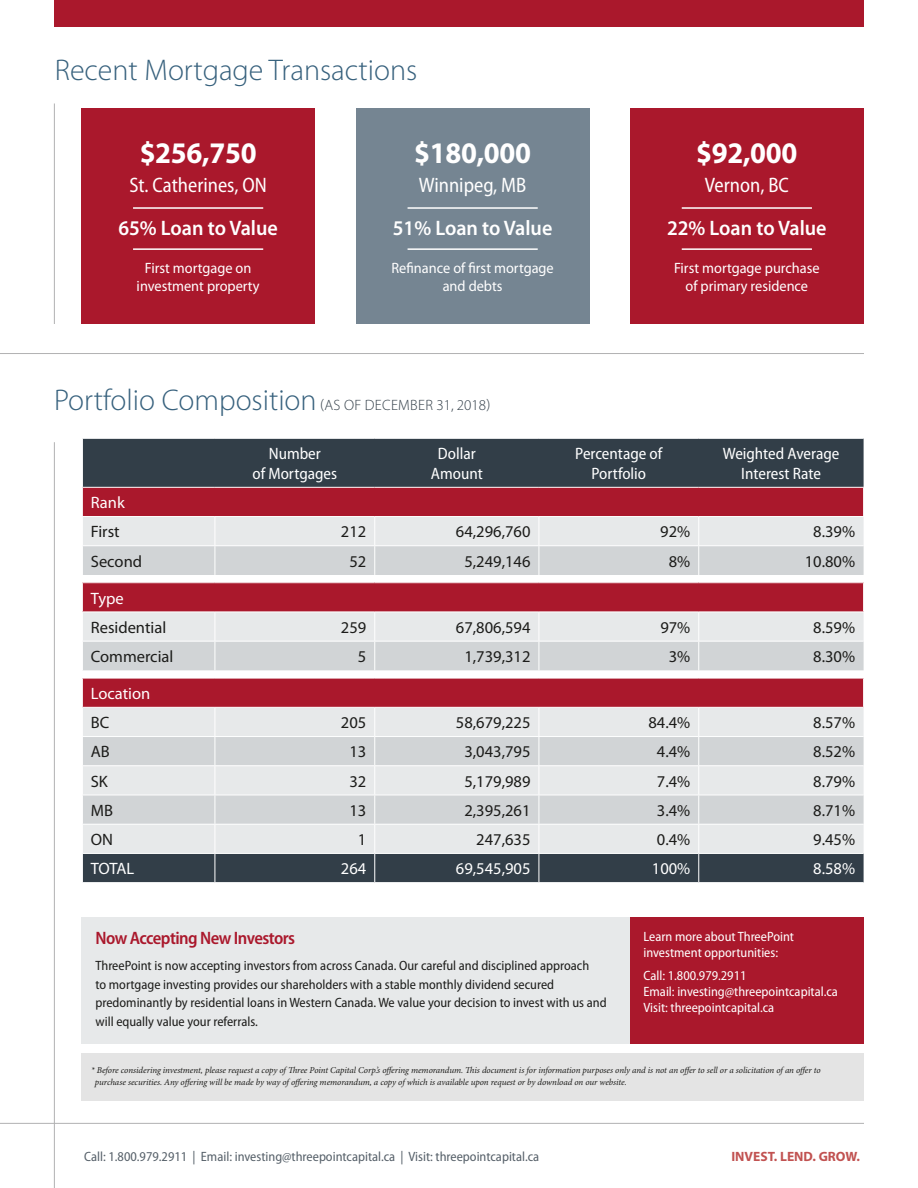
<style>
.page{position:relative;width:918px;height:1188px;background:#fff}
.page>*{position:absolute;margin:0;border:0;box-sizing:border-box;transform-origin:0 0}
.t1{font:300 30px "Myriad Pro";color:#37617d}
.t2{font:700 30px "Myriad Pro";letter-spacing:-.01em;color:#fff;scale:.96 1}
.t3{font:600 21px "Myriad Pro";color:#fff;scale:.96 1}
.t4{font:semi-condensed 21px "Myriad Pro";color:#fff;scale:.96 1}
.t5{font:600 semi-condensed 18px "Myriad Pro";letter-spacing:-.03em;color:#aa182c}
.t6{font:16.5px "Myriad Pro";color:#1c1c1a}
.t7{font:semi-condensed 16.5px/19.8px "Myriad Pro";color:#fff;text-align:center}
.t8{font:16.5px "Myriad Pro";color:#fff}
.t9{font:15px/18px "Myriad Pro";color:#fff;text-align:center;scale:.96 1}
.t10{font:300 15px "Myriad Pro";letter-spacing:.02em;color:#323e48}
.t11{font:semi-condensed 13.5px/18.8px "Myriad Pro";color:#1c1c1a}
.t12{font:semi-condensed 13.5px/16.2px "Myriad Pro";color:#fff}
.t13{font:semi-condensed 13.5px "Myriad Pro";color:#566069}
.t14{font:700 13.5px "Myriad Pro";color:#c15251}
.t15{font:italic 9px/12px "Minion Pro";letter-spacing:-.01em;color:#1c1c1a}
.s1{font-size:30px;color:#37617d}
</style>
<div class="page">
<div style="left:54px;top:0;width:810px;height:27px;background:#aa182c"></div>
<hr style="left:54px;top:442px;width:1px;height:746px;background:#b1b1b2">
<hr style="left:54px;top:104px;width:1px;height:220px;background:#b1b1b2">
<hr style="left:0;top:1123px;width:864px;height:1px;background:#b1b1b2">
<hr style="left:0;top:353px;width:864px;height:1px;background:#b1b1b2">
<div style="left:81px;top:1053px;width:783px;height:48px;background:#e4e4e4"></div>
<div style="left:81px;top:108px;width:234px;height:216px;background:#aa182c"></div>
<hr style="left:133px;top:207px;width:130px;height:2px;background:#fff">
<hr style="left:133px;top:248px;width:130px;height:2px;background:#fff">
<div style="left:356px;top:108px;width:234px;height:216px;background:#758592"></div>
<hr style="left:408px;top:207px;width:130px;height:2px;background:#fff">
<hr style="left:408px;top:248px;width:130px;height:2px;background:#fff">
<div style="left:630px;top:108px;width:234px;height:216px;background:#aa182c"></div>
<hr style="left:682px;top:207px;width:130px;height:2px;background:#fff">
<hr style="left:682px;top:248px;width:130px;height:2px;background:#fff">
<div style="left:82px;top:917px;width:548px;height:126px;background:#e7e9ea"></div>
<div style="left:630px;top:917px;width:234px;height:126px;background:#aa182c"></div>
<svg style="left:82px;top:438px;width:782px;height:137px;background:#967e86"></svg>
<hr style="left:82px;top:438px;width:133px;height:1px;background:#fff">
<hr style="left:82px;top:439px;width:1px;height:48px;background:#fff">
<hr style="left:82px;top:487px;width:133px;height:1px;background:#fff">
<hr style="left:82px;top:516px;width:133px;height:1px;background:#fff">
<svg style="left:82px;top:583px;width:782px;height:87px;background:#cc9fa6"></svg>
<hr style="left:82px;top:612px;width:133px;height:1px;background:#fff">
<svg style="left:82px;top:679px;width:782px;height:203px;background:#c0afb4"></svg>
<hr style="left:82px;top:707px;width:133px;height:1px;background:#fff">
<hr style="left:82px;top:765px;width:133px;height:1px;background:#fff">
<hr style="left:82px;top:824px;width:133px;height:1px;background:#fff">
<h1 class="t1" style="left:55px;top:53px;width:364px">Recent Mortgage Transactions</h1>
<h1 class="t2" style="left:140px;top:136px;width:123px">$256,750</h1>
<h2 class="t4" style="left:129px;top:174px;width:145px">St. Catherines, ON</h2>
<h2 class="t3" style="left:118px;top:216px;width:168px">65% Loan to Value</h2>
<h3 class="t9" style="left:137px;top:260px;width:130px">First mortgage on investment property</h3>
<h1 class="t2" style="left:414px;top:136px;width:123px">$180,000</h1>
<h2 class="t4" style="left:419px;top:174px;width:113px">Winnipeg, MB</h2>
<h2 class="t3" style="left:393px;top:216px;width:168px">51% Loan to Value</h2>
<h3 class="t9" style="left:391px;top:260px;width:171px">Refinance of first mortgage and debts</h3>
<h3 class="t10" style="left:54px;top:397px;width:438px"><span class="s1">Portfolio Composition</span> (AS OF DECEMBER 31, 2018)</h3>
<h1 class="t2" style="left:696px;top:136px;width:107px">$92,000</h1>
<h2 class="t4" style="left:705px;top:174px;width:89px">Vernon, BC</h2>
<h2 class="t3" style="left:667px;top:216px;width:168px">22% Loan to Value</h2>
<h3 class="t9" style="left:674px;top:260px;width:153px">First mortgage purchase of primary residence</h3>
<h3 class="t7" style="left:252px;top:444px;width:86px">Number<br>of Mortgages</h3>
<h3 class="t7" style="left:431px;top:444px;width:53px">Dollar<br>Amount</h3>
<h3 class="t7" style="left:575px;top:444px;width:89px">Percentage of<br>Portfolio</h3>
<h3 class="t7" style="left:723px;top:444px;width:118px">Weighted Average<br>Interest Rate</h3>
<h3 class="t8" style="left:91px;top:494px;width:35px">Rank</h3>
<h3 class="t6" style="left:91px;top:523px;width:30px">First</h3>
<h3 class="t6" style="left:341px;top:523px;width:27px">212</h3>
<h3 class="t6" style="left:456px;top:523px;width:76px">64,296,760</h3>
<h3 class="t6" style="left:660px;top:523px;width:31px">92%</h3>
<h3 class="t6" style="left:813px;top:523px;width:43px">8.39%</h3>
<h3 class="t6" style="left:91px;top:552px;width:53px">Second</h3>
<h3 class="t6" style="left:349px;top:552px;width:18px">52</h3>
<h3 class="t6" style="left:464px;top:552px;width:68px">5,249,146</h3>
<h3 class="t6" style="left:669px;top:552px;width:23px">8%</h3>
<h3 class="t6" style="left:805px;top:552px;width:52px">10.80%</h3>
<h3 class="t8" style="left:91px;top:589px;width:34px">Type</h3>
<h3 class="t6" style="left:91px;top:618px;width:77px">Residential</h3>
<h3 class="t6" style="left:341px;top:618px;width:27px">259</h3>
<h3 class="t6" style="left:456px;top:618px;width:76px">67,806,594</h3>
<h3 class="t6" style="left:660px;top:618px;width:31px">97%</h3>
<h3 class="t6" style="left:813px;top:618px;width:43px">8.59%</h3>
<h3 class="t6" style="left:91px;top:647px;width:84px">Commercial</h3>
<h3 class="t6" style="left:358px;top:647px;width:10px">5</h3>
<h3 class="t6" style="left:464px;top:647px;width:68px">1,739,312</h3>
<h3 class="t6" style="left:669px;top:647px;width:23px">3%</h3>
<h3 class="t6" style="left:813px;top:647px;width:43px">8.30%</h3>
<h3 class="t8" style="left:91px;top:684px;width:61px">Location</h3>
<h3 class="t6" style="left:91px;top:714px;width:20px">BC</h3>
<h3 class="t6" style="left:341px;top:714px;width:27px">205</h3>
<h3 class="t6" style="left:456px;top:714px;width:76px">58,679,225</h3>
<h3 class="t6" style="left:648px;top:714px;width:43px">84.4%</h3>
<h3 class="t6" style="left:813px;top:714px;width:43px">8.57%</h3>
<h3 class="t6" style="left:91px;top:743px;width:21px">AB</h3>
<h3 class="t6" style="left:349px;top:743px;width:18px">13</h3>
<h3 class="t6" style="left:464px;top:743px;width:68px">3,043,795</h3>
<h3 class="t6" style="left:657px;top:743px;width:35px">4.4%</h3>
<h3 class="t6" style="left:813px;top:743px;width:43px">8.52%</h3>
<h3 class="t6" style="left:91px;top:772px;width:19px">SK</h3>
<h3 class="t6" style="left:349px;top:772px;width:18px">32</h3>
<h3 class="t6" style="left:464px;top:772px;width:68px">5,179,989</h3>
<h3 class="t6" style="left:657px;top:772px;width:35px">7.4%</h3>
<h3 class="t6" style="left:813px;top:772px;width:43px">8.79%</h3>
<h3 class="t6" style="left:91px;top:801px;width:24px">MB</h3>
<h3 class="t6" style="left:349px;top:801px;width:18px">13</h3>
<h3 class="t6" style="left:464px;top:801px;width:68px">2,395,261</h3>
<h3 class="t6" style="left:657px;top:801px;width:35px">3.4%</h3>
<h3 class="t6" style="left:813px;top:801px;width:43px">8.71%</h3>
<h3 class="t6" style="left:91px;top:830px;width:24px">ON</h3>
<h3 class="t6" style="left:358px;top:830px;width:10px">1</h3>
<h3 class="t6" style="left:476px;top:830px;width:56px">247,635</h3>
<h3 class="t6" style="left:657px;top:830px;width:35px">0.4%</h3>
<h3 class="t6" style="left:813px;top:830px;width:43px">9.45%</h3>
<h3 class="t8" style="left:91px;top:860px;width:45px">TOTAL</h3>
<h3 class="t8" style="left:341px;top:860px;width:27px">264</h3>
<h3 class="t8" style="left:456px;top:860px;width:76px">69,545,905</h3>
<h3 class="t8" style="left:652px;top:860px;width:40px">100%</h3>
<h3 class="t8" style="left:813px;top:860px;width:43px">8.58%</h3>
<h3 class="t5" style="left:95px;top:928px;width:201px">Now Accepting New Investors</h3>
<p class="t11" style="left:95px;top:956px;width:513px">ThreePoint is now accepting investors from across Canada. Our careful and disciplined approach<br>to mortgage investing provides our shareholders with a stable monthly dividend secured predominantly by residential loans in Western Canada. We value your decision to invest with us and will equally value your referrals.</p>
<h3 class="t12" style="left:644px;top:929px;width:152px">Learn more about ThreePoint investment opportunities:</h3>
<h3 class="t12" style="left:644px;top:968px;width:196px">Call: 1.800.979.2911<br>Email: investing@threepointcapital.ca<br>Visit: threepointcapital.ca</h3>
<p class="t15" style="left:95px;top:1065px;width:727px;text-indent:-4px">* Before considering investment, please request a copy of Three Point Capital Corp.’s offering memorandum. This document is for information purposes only and is not an offer to sell or a solicitation of an offer to purchase securities. Any offering will be made by way of offering memorandum, a copy of which is available upon request or by download on our website.</p>
<h3 class="t13" style="left:84px;top:1149px;width:457px">Call: 1.800.979.2911 | Email: investing@threepointcapital.ca | Visit: threepointcapital.ca</h3>
<h3 class="t14" style="left:731px;top:1149px;width:130px">INVEST. LEND. GROW.</h3>
</div>
